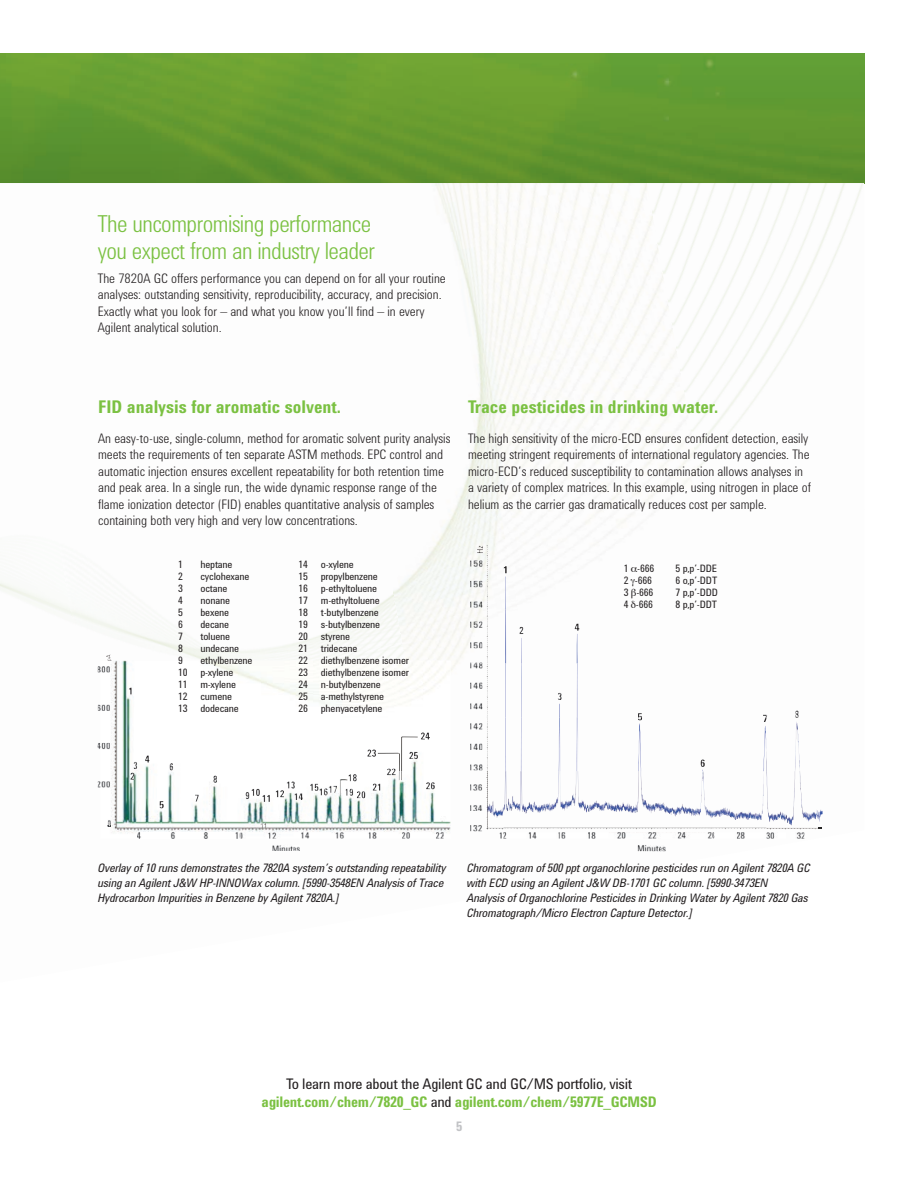
<style>
.page{position:relative;width:918px;height:1188px;background:#fff}
.page>*{position:absolute;margin:0;border:0;box-sizing:border-box;transform-origin:0 0}
.t1{font:300 24px/27px "Agilent Condensed CFF";letter-spacing:-.02em;color:#7bc142}
.t2{font:700 18px "Agilent Condensed CFF";color:#7bc142}
.t3{font:15px/18px "Agilent Condensed CFF";letter-spacing:-.02em;color:#231f20;text-align:center}
.t4{font:300 13.5px/16.5px "Agilent Condensed CFF";color:#231f20}
.t5{font:700 13.5px "Agilent Condensed CFF";color:#c2c3c6}
.t6{font:italic 12px/15px "Agilent Condensed CFF";letter-spacing:-.02em;color:#231f20}
.t7{font:10.5px/12px "Agilent Condensed CFF";letter-spacing:-.02em;color:#231f20}
.s1{font-weight:700;color:#7bc142}
</style>
<div class="page">
<img style="left:0;top:54px;width:864px;height:129px">
<img style="left:432px;top:183px;width:213px;height:198px">
<img style="left:645px;top:183px;width:219px;height:252px">
<img style="left:365px;top:381px;width:363px;height:279px">
<img style="left:709px;top:509px;width:113px;height:319px">
<img style="left:309px;top:644px;width:97px;height:17px">
<img style="left:411px;top:640px;width:354px;height:212px">
<img style="left:411px;top:839px;width:37px;height:13px">
<img style="left:100px;top:661px;width:351px;height:178px">
<svg style="left:477px;top:545px;width:11px;height:11px"></svg>
<img style="left:470px;top:556px;width:18px;height:215px">
<img style="left:504px;top:566px;width:3px;height:43px">
<svg style="left:106px;top:655px;width:5px;height:5px"></svg>
<img style="left:505px;top:609px;width:18px;height:162px">
<img style="left:575px;top:624px;width:4px;height:39px">
<img style="left:98px;top:666px;width:33px;height:45px">
<img style="left:558px;top:663px;width:20px;height:108px">
<svg style="left:638px;top:713px;width:4px;height:4px"></svg>
<img style="left:766px;top:711px;width:33px;height:6px">
<img style="left:98px;top:743px;width:38px;height:26px">
<img style="left:136px;top:756px;width:37px;height:14px">
<img style="left:368px;top:750px;width:30px;height:21px">
<img style="left:398px;top:732px;width:32px;height:39px">
<img style="left:638px;top:717px;width:4px;height:54px">
<svg style="left:701px;top:760px;width:4px;height:11px"></svg>
<img style="left:764px;top:717px;width:36px;height:54px">
<img style="left:98px;top:773px;width:36px;height:52px">
<svg style="left:160px;top:801px;width:4px;height:7px"></svg>
<img style="left:195px;top:776px;width:22px;height:26px">
<img style="left:246px;top:781px;width:47px;height:44px">
<img style="left:293px;top:779px;width:53px;height:21px">
<img style="left:346px;top:771px;width:50px;height:27px">
<img style="left:399px;top:771px;width:36px;height:18px">
<img style="left:486px;top:771px;width:18px;height:54px">
<img style="left:521px;top:771px;width:35px;height:43px">
<img style="left:578px;top:771px;width:31px;height:41px">
<img style="left:641px;top:771px;width:20px;height:42px">
<img style="left:673px;top:774px;width:39px;height:44px">
<img style="left:716px;top:812px;width:41px;height:8px">
<img style="left:766px;top:771px;width:25px;height:54px">
<svg style="left:819px;top:809px;width:4px;height:13px"></svg>
<img style="left:137px;top:832px;width:104px;height:7px">
<img style="left:241px;top:825px;width:52px;height:26px">
<img style="left:293px;top:832px;width:53px;height:19px">
<img style="left:346px;top:832px;width:98px;height:7px">
<img style="left:470px;top:825px;width:34px;height:14px">
<img style="left:504px;top:828px;width:105px;height:11px">
<img style="left:609px;top:828px;width:105px;height:23px">
<img style="left:714px;top:828px;width:52px;height:11px">
<img style="left:766px;top:825px;width:53px;height:14px">
<svg style="left:631px;top:567px;width:6px;height:5px"></svg>
<svg style="left:631px;top:579px;width:5px;height:29px"></svg>
<h1 class="t1" style="left:98px;top:213px;width:278px">The uncompromising performance you expect from an industry leader</h1>
<p class="t4" style="left:98px;top:271px;width:349px">The 7820A GC offers performance you can depend on for all your routine analyses: outstanding sensitivity, reproducibility, accuracy, and precision.<br>Exactly what you look for – and what you know you’ll find – in every Agilent analytical solution.</p>
<h2 class="t2" style="left:98px;top:400px;width:244px">FID analysis for aromatic solvent.</h2>
<p class="t4" style="left:98px;top:431px;width:354px">An easy-to-use, single-column, method for aromatic solvent purity analysis meets the requirements of ten separate ASTM methods. EPC control and automatic injection ensures excellent repeatability for both retention time and peak area. In a single run, the wide dynamic response range of the flame ionization detector (FID) enables quantitative analysis of samples containing both very high and very low concentrations.</p>
<h2 class="t2" style="left:468px;top:400px;width:252px">Trace pesticides in drinking water.</h2>
<p class="t4" style="left:468px;top:431px;width:344px">The high sensitivity of the micro-ECD ensures confident detection, easily meeting stringent requirements of international regulatory agencies. The micro-ECD’s reduced susceptibility to contamination allows analyses in a variety of complex matrices. In this example, using nitrogen in place of helium as the carrier gas dramatically reduces cost per sample.</p>
<p class="t7" style="left:178px;top:559px;width:6px">1</p>
<p class="t7" style="left:201px;top:559px;width:34px">heptane</p>
<p class="t7" style="left:178px;top:571px;width:6px">2</p>
<p class="t7" style="left:201px;top:571px;width:50px">cyclohexane</p>
<p class="t7" style="left:178px;top:583px;width:6px">3</p>
<p class="t7" style="left:201px;top:583px;width:28px">octane</p>
<p class="t7" style="left:178px;top:595px;width:6px">4</p>
<p class="t7" style="left:201px;top:595px;width:31px">nonane</p>
<p class="t7" style="left:178px;top:607px;width:6px">5</p>
<p class="t7" style="left:201px;top:607px;width:30px">bexene</p>
<p class="t7" style="left:178px;top:619px;width:6px">6</p>
<p class="t7" style="left:201px;top:619px;width:30px">decane</p>
<p class="t7" style="left:178px;top:631px;width:6px">7</p>
<p class="t7" style="left:201px;top:631px;width:31px">toluene</p>
<p class="t7" style="left:178px;top:643px;width:6px">8</p>
<p class="t7" style="left:201px;top:643px;width:40px">undecane</p>
<p class="t7" style="left:178px;top:655px;width:6px">9</p>
<p class="t7" style="left:178px;top:655px;width:76px;text-indent:23px">ethylbenzene<br>10 p-xylene<br>11 m-xylene<br>12 cumene<br>13 dodecane</p>
<p class="t7" style="left:298px;top:559px;width:112px">14 o-xylene<br>15 propylbenzene<br>16 p-ethyltoluene<br>17 m-ethyltoluene<br>18 t-butylbenzene<br>19 s-butylbenzene<br>20 styrene<br>21 tridecane<br>22 diethylbenzene isomer<br>23 diethylbenzene isomer<br>24 n-butylbenzene<br>25 a-methylstyrene<br>26 phenyacetylene</p>
<p class="t7" style="left:624px;top:563px;width:32px">1 -666<br>2 -666<br>3 -666<br>4 -666</p>
<p class="t7" style="left:676px;top:563px;width:44px;text-align:justify">5 p,p’-DDE 6 o,p’-DDT 7 p,p’-DDD 8 p,p’-DDT</p>
<p class="t6" style="left:98px;top:861px;width:350px">Overlay of 10 runs demonstrates the 7820A system’s outstanding repeatability using an Agilent J&amp;W HP-INNOWax column. [5990-3548EN Analysis of Trace<br>Hydrocarbon Impurities in Benzene by Agilent 7820A.]</p>
<p class="t6" style="left:467px;top:861px;width:345px">Chromatogram of 500 ppt organochlorine pesticides run on Agilent 7820A GC with ECD using an Agilent J&amp;W DB-1701 GC column. [5990-3473EN<br>Analysis of Organochlorine Pesticides in Drinking Water by Agilent 7820 Gas Chromatograph/Micro Electron Capture Detector.]</p>
<p class="t3" style="left:262px;top:1076px;width:397px">To learn more about the Agilent GC and GC/MS portfolio, visit <span class="s1">agilent.com/chem/7820_GC</span> and <span class="s1">agilent.com/chem/5977E_GCMSD</span></p>
<p class="t5" style="left:456px;top:1121px;width:8px">5</p>
</div>
